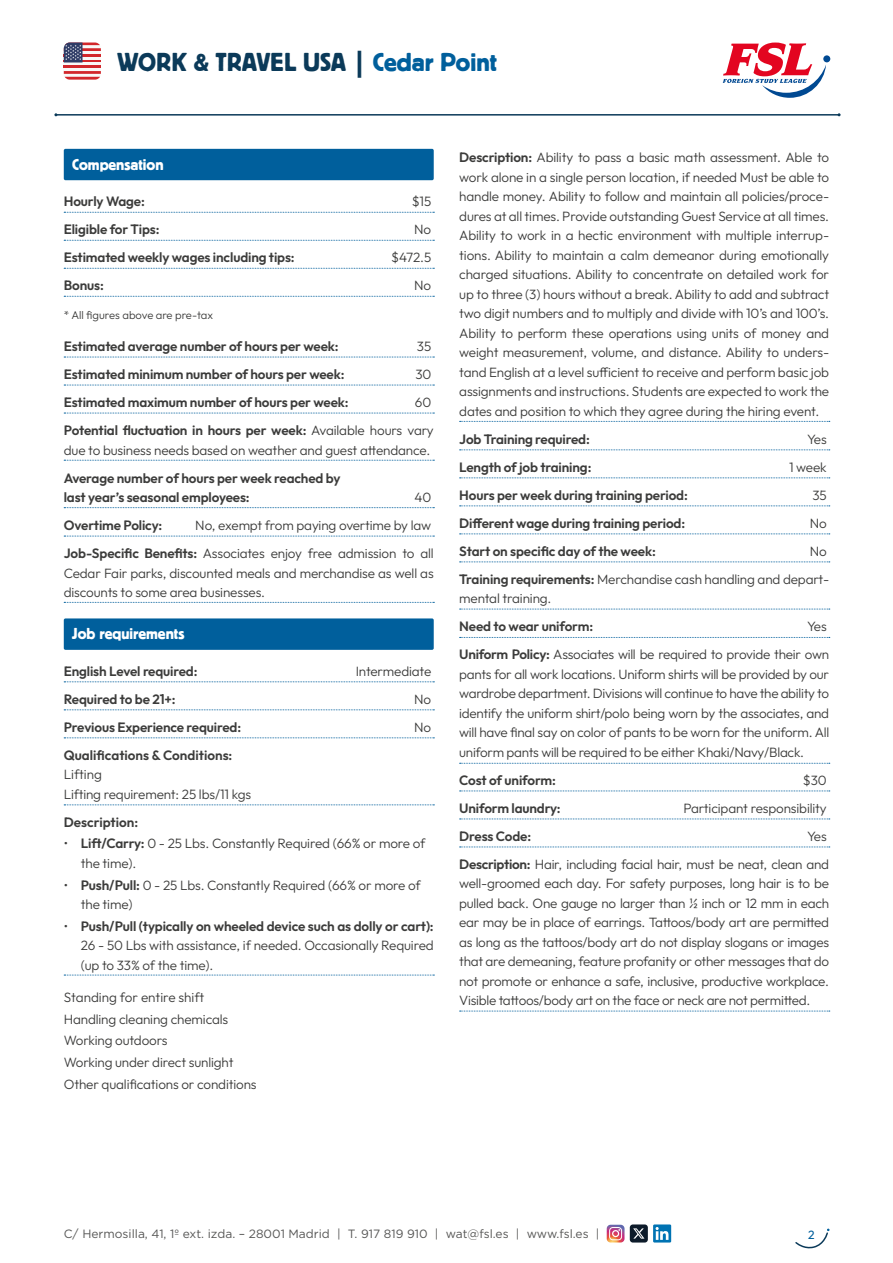
<style>
.page{position:relative;width:893px;height:1263px;background:#fff}
.page>*{position:absolute;margin:0;border:0;box-sizing:border-box;transform-origin:0 0}
.t1{font:27px "Black";color:#0b3a59}
.t2{font:16.5px "Black";color:#fff}
.t3{font:300 13.5px/19.5px "Outfit";letter-spacing:-.01em;color:#3c3c3b}
.t4{font:600 13.5px/28px "Outfit";letter-spacing:-.01em;color:#3c3c3b;text-align:right}
.t5{font:12px "Gotham";color:#575756}
.t6{font:12px "Outfit";color:#005f9c}
.t7{font:300 11.25px "Outfit";color:#3c3c3b}
.s1{color:#005f9c}
.s2{font-weight:300}
.s3{font-weight:600}
</style>
<div class="page">
<div style="left:823px;top:55px;width:7px;height:7px;background:#004992;border-radius:50%"></div>
<svg style="left:723px;top:43px;width:103px;height:55px"></svg>
<hr style="left:64px;top:62px;width:37px;height:3px;background:#f8f8f7">
<hr style="left:64px;top:65px;width:37px;height:3px;background:#d2272b">
<hr style="left:64px;top:68px;width:37px;height:3px;background:#f8f8f7">
<svg style="left:64px;top:71px;width:37px;height:9px"></svg>
<svg style="left:64px;top:43px;width:37px;height:19px"></svg>
<svg style="left:607px;top:1225px;width:17px;height:17px"></svg>
<div style="left:630px;top:1224px;width:18px;height:18px;background:#0d1b2a;border-radius:3px"></div>
<svg style="left:633px;top:1228px;width:11px;height:10px"></svg>
<svg style="left:653px;top:1224px;width:18px;height:18px"></svg>
<svg style="left:656px;top:1227px;width:12px;height:13px"></svg>
<svg style="left:795px;top:1229px;width:34px;height:20px"></svg>
<hr style="left:56px;top:114px;width:783px;height:2px;background:#0b3a59">
<div style="left:64px;top:149px;width:370px;height:31px;background:#005f9c;border-radius:2px"></div>
<svg style="left:64px;top:212px;width:370px;height:1px"></svg>
<svg style="left:64px;top:240px;width:370px;height:1px"></svg>
<svg style="left:64px;top:268px;width:370px;height:1px"></svg>
<svg style="left:64px;top:296px;width:370px;height:1px"></svg>
<svg style="left:64px;top:357px;width:370px;height:1px"></svg>
<svg style="left:64px;top:385px;width:370px;height:1px"></svg>
<svg style="left:64px;top:413px;width:370px;height:1px"></svg>
<svg style="left:64px;top:460px;width:370px;height:1px"></svg>
<svg style="left:64px;top:507px;width:370px;height:1px"></svg>
<svg style="left:64px;top:536px;width:370px;height:1px"></svg>
<svg style="left:64px;top:602px;width:370px;height:1px"></svg>
<div style="left:64px;top:618px;width:370px;height:32px;background:#005f9c;border-radius:2px"></div>
<svg style="left:64px;top:681px;width:370px;height:1px"></svg>
<svg style="left:64px;top:709px;width:370px;height:1px"></svg>
<svg style="left:64px;top:737px;width:370px;height:1px"></svg>
<svg style="left:64px;top:804px;width:370px;height:1px"></svg>
<svg style="left:64px;top:975px;width:370px;height:1px"></svg>
<svg style="left:460px;top:421px;width:370px;height:1px"></svg>
<svg style="left:460px;top:449px;width:370px;height:1px"></svg>
<svg style="left:460px;top:477px;width:370px;height:1px"></svg>
<svg style="left:460px;top:505px;width:370px;height:1px"></svg>
<svg style="left:460px;top:533px;width:370px;height:1px"></svg>
<svg style="left:460px;top:561px;width:370px;height:1px"></svg>
<svg style="left:460px;top:609px;width:370px;height:1px"></svg>
<svg style="left:460px;top:637px;width:370px;height:1px"></svg>
<svg style="left:460px;top:763px;width:370px;height:1px"></svg>
<svg style="left:460px;top:790px;width:370px;height:1px"></svg>
<svg style="left:460px;top:818px;width:370px;height:1px"></svg>
<svg style="left:460px;top:846px;width:370px;height:1px"></svg>
<svg style="left:460px;top:1011px;width:370px;height:1px"></svg>
<h1 class="t1" style="left:117px;top:48px;width:381px">WORK &amp; TRAVEL USA | <span class="s1">Cedar Point</span></h1>
<p class="t2" style="left:72px;top:155px;width:93px">Compensation</p>
<p class="t4" style="left:64px;top:187px;width:83px">Hourly Wage:</p>
<p class="t3" style="left:412px;top:192px;width:21px">$15</p>
<p class="t4" style="left:64px;top:215px;width:97px">Eligible for Tips:</p>
<p class="t3" style="left:414px;top:220px;width:19px">No</p>
<p class="t4" style="left:64px;top:243px;width:232px">Estimated weekly wages including tips:</p>
<p class="t3" style="left:391px;top:248px;width:42px">$472.5</p>
<p class="t4" style="left:64px;top:271px;width:42px">Bonus:</p>
<p class="t3" style="left:414px;top:276px;width:19px">No</p>
<p class="t7" style="left:64px;top:308px;width:151px">* All figures above are pre-tax</p>
<p class="t4" style="left:64px;top:332px;width:276px">Estimated average number of hours per week:</p>
<p class="t3" style="left:417px;top:336px;width:16px">35</p>
<p class="t4" style="left:64px;top:360px;width:282px">Estimated minimum number of hours per week:</p>
<p class="t3" style="left:415px;top:364px;width:17px">30</p>
<p class="t4" style="left:64px;top:388px;width:286px">Estimated maximum number of hours per week:</p>
<p class="t4" style="left:64px;top:388px;width:371px"><span class="s2">60<br></span>Potential fluctuation in hours per week: <span class="s2">Available hours vary</span></p>
<p class="t3" style="left:64px;top:440px;width:368px">due to business needs based on weather and guest attendance.</p>
<p class="t4" style="left:64px;top:468px;width:278px;line-height:19.5px;text-align:left">Average number of hours per week reached by last year’s seasonal employees:</p>
<p class="t3" style="left:414px;top:487px;width:18px">40</p>
<p class="t3" style="left:64px;top:511px;width:371px;line-height:28px;text-align:right">No, exempt from paying overtime by law<br><span class="s3">Job-Specific Benefits:</span> Associates enjoy free admission to all</p>
<p class="t3" style="left:64px;top:563px;width:371px">Cedar Fair parks, discounted meals and merchandise as well as discounts to some area businesses.</p>
<p class="t2" style="left:72px;top:625px;width:114px">Job requirements</p>
<p class="t4" style="left:64px;top:657px;width:135px">English Level required:</p>
<p class="t3" style="left:356px;top:661px;width:77px">Intermediate</p>
<p class="t4" style="left:64px;top:685px;width:113px">Required to be 21+:</p>
<p class="t3" style="left:414px;top:689px;width:19px">No</p>
<p class="t4" style="left:64px;top:713px;width:179px">Previous Experience required:</p>
<p class="t3" style="left:414px;top:717px;width:19px">No</p>
<p class="t4" style="left:64px;top:741px;width:170px">Qualifications &amp; Conditions:</p>
<p class="t3" style="left:64px;top:765px;width:189px">Lifting<br>Lifting requirement: 25 lbs/11 kgs</p>
<p class="t4" style="left:64px;top:808px;width:76px">Description:</p>
<p class="t3" style="left:81px;top:834px;width:346px;text-indent:-17px">• <span class="s3">Lift/Carry:</span> 0 - 25 Lbs. Constantly Required (66% or more of the time).</p>
<p class="t3" style="left:81px;top:875px;width:341px;text-indent:-17px">• <span class="s3">Push/Pull:</span> 0 - 25 Lbs. Constantly Required (66% or more of the time)</p>
<p class="t3" style="left:81px;top:916px;width:354px;text-align:justify;text-indent:-17px">• <span class="s3">Push/Pull (typically on wheeled device such as dolly or cart):<br></span>26 - 50 Lbs with assistance, if needed. Occasionally Required (up to 33% of the time).</p>
<p class="t3" style="left:64px;top:986px;width:194px;line-height:21.6px">Standing for entire shift<br>Handling cleaning chemicals<br>Working outdoors<br>Working under direct sunlight<br>Other qualifications or conditions</p>
<p class="t4" style="left:64px;top:511px;width:100px">Overtime Policy:</p>
<p class="t3" style="left:459px;top:148px;width:371px;text-align:justify"><span class="s3">Description:</span> Ability to pass a basic math assessment. Able to work alone in a single person location, if needed Must be able to handle money. Ability to follow and maintain all policies/proce&shy;dures at all times. Provide outstanding Guest Service at all times.<br>Ability to work in a hectic environment with multiple interrup&shy;tions. Ability to maintain a calm demeanor during emotionally charged situations. Ability to concentrate on detailed work for up to three (3) hours without a break. Ability to add and subtract two digit numbers and to multiply and divide with 10’s and 100’s.<br>Ability to perform these operations using units of money and weight measurement, volume, and distance. Ability to unders&shy;tand English at a level sufficient to receive and perform basic job assignments and instructions. Students are expected to work the dates and position to which they agree during the hiring event.</p>
<p class="t4" style="left:459px;top:425px;width:132px">Job Training required:</p>
<p class="t3" style="left:807px;top:429px;width:21px">Yes</p>
<p class="t4" style="left:459px;top:453px;width:134px">Length of job training:</p>
<p class="t3" style="left:789px;top:457px;width:39px">1 week</p>
<p class="t4" style="left:459px;top:481px;width:230px">Hours per week during training period:</p>
<p class="t3" style="left:812px;top:485px;width:16px">35</p>
<p class="t4" style="left:459px;top:509px;width:227px">Different wage during training period:</p>
<p class="t3" style="left:810px;top:513px;width:19px">No</p>
<p class="t4" style="left:459px;top:537px;width:198px">Start on specific day of the week:</p>
<p class="t3" style="left:459px;top:537px;width:371px;line-height:28px;text-align:right">No<br><span class="s3">Training requirements:</span> Merchandise cash handling and depart-</p>
<p class="t3" style="left:459px;top:589px;width:94px">mental training.</p>
<p class="t4" style="left:459px;top:612px;width:135px">Need to wear uniform:</p>
<p class="t3" style="left:459px;top:612px;width:371px;line-height:28px;text-align:right">Yes<br><span class="s3">Uniform Policy:</span> Associates will be required to provide their own</p>
<p class="t3" style="left:459px;top:664px;width:371px;text-align:justify">pants for all work locations. Uniform shirts will be provided by our wardrobe department. Divisions will continue to have the ability to identify the uniform shirt/polo being worn by the associates, and will have final say on color of pants to be worn for the uniform. All uniform pants will be required to be either Khaki/Navy/Black.</p>
<p class="t4" style="left:459px;top:766px;width:98px">Cost of uniform:</p>
<p class="t3" style="left:803px;top:770px;width:25px">$30</p>
<p class="t4" style="left:459px;top:794px;width:103px">Uniform laundry:</p>
<p class="t3" style="left:683px;top:798px;width:145px">Participant responsibility</p>
<p class="t4" style="left:459px;top:822px;width:73px">Dress Code:</p>
<p class="t3" style="left:459px;top:822px;width:371px;line-height:28px;text-align:right">Yes<br><span class="s3">Description:</span> Hair, including facial hair, must be neat, clean and</p>
<p class="t3" style="left:459px;top:874px;width:371px;text-align:justify">well-groomed each day. For safety purposes, long hair is to be pulled back. One gauge no larger than ½ inch or 12 mm in each ear may be in place of earrings. Tattoos/body art are permitted as long as the tattoos/body art do not display slogans or images that are demeaning, feature profanity or other messages that do not promote or enhance a safe, inclusive, productive workplace.<br>Visible tattoos/body art on the face or neck are not permitted.</p>
<p class="t5" style="left:64px;top:1226px;width:537px">C/ Hermosilla, 41, 1º ext. izda. – 28001 Madrid | T. 917 819 910 | wat@fsl.es | www.fsl.es |</p>
<p class="t6" style="left:808px;top:1228px;width:8px">2</p>
</div>
